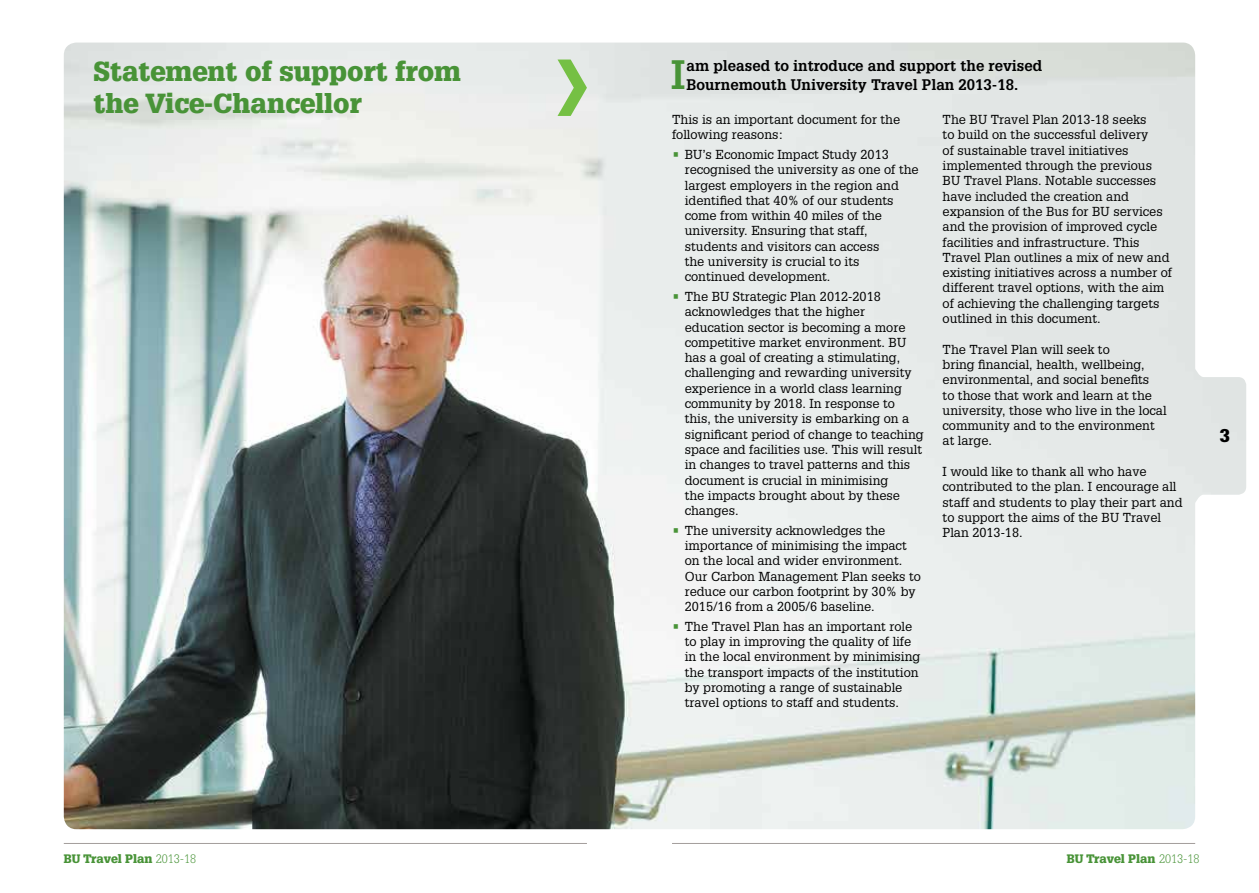
<style>
.page{position:relative;width:1259px;height:893px;background:#fff}
.page>*{position:absolute;margin:0;border:0;box-sizing:border-box;transform-origin:0 0}
.t1{font:700 40.2px "Glypha LT";color:#489337}
.t2{font:900 27px/32.4px "Glypha LT";color:#489337}
.t3{font:900 18px "Glypha LT";color:#000}
.t4{font:700 15px/18.9px "Glypha LT";color:#000}
.t5{font:12.75px/15.3px "Glypha LT";color:#000}
.t6{font:900 12px "Glypha LT";color:#489337}
.s1{color:#489337}
.s2{font-weight:300}
</style>
<div class="page">
<img style="left:64px;top:43px;width:1182px;height:786px">
<hr style="left:64px;top:843px;width:523px;height:1px;background:#a39e9c">
<hr style="left:672px;top:843px;width:523px;height:1px;background:#a39e9c">
<svg style="left:525px;top:60px;width:78px;height:56px"></svg>
<h2 class="t2" style="left:94px;top:55px;width:369px">Statement of support from the Vice-Chancellor</h2>
<h1 class="t1" style="left:671px;top:50px;width:16px">I</h1>
<p class="t4" style="left:686px;top:56px;width:357px">am pleased to introduce and support the revised<br>Bournemouth University Travel Plan 2013-18.</p>
<p class="t5" style="left:672px;top:112px;width:230px">This is an important document for the following reasons:</p>
<p class="t5" style="left:685px;top:147px;width:235px;text-indent:-13px"><span class="s1">•</span> BU’s Economic Impact Study 2013 recognised the university as one of the largest employers in the region and identified that 40% of our students come from within 40 miles of the university. Ensuring that staff, students and visitors can access<br>the university is crucial to its continued development.</p>
<p class="t5" style="left:685px;top:289px;width:240px;text-indent:-13px"><span class="s1">•</span> The BU Strategic Plan 2012-2018 acknowledges that the higher education sector is becoming a more competitive market environment. BU has a goal of creating a stimulating, challenging and rewarding university experience in a world class learning community by 2018. In response to this, the university is embarking on a significant period of change to teaching space and facilities use. This will result in changes to travel patterns and this document is crucial in minimising<br>the impacts brought about by these changes.</p>
<p class="t5" style="left:685px;top:522px;width:238px;text-indent:-13px"><span class="s1">•</span> The university acknowledges the importance of minimising the impact on the local and wider environment.<br>Our Carbon Management Plan seeks to reduce our carbon footprint by 30% by 2015/16 from a 2005/6 baseline.</p>
<p class="t5" style="left:685px;top:618px;width:237px;text-indent:-13px"><span class="s1">•</span> The Travel Plan has an important role to play in improving the quality of life in the local environment by minimising the transport impacts of the institution by promoting a range of sustainable travel options to staff and students.</p>
<p class="t5" style="left:942px;top:112px;width:231px">The BU Travel Plan 2013-18 seeks<br>to build on the successful delivery<br>of sustainable travel initiatives implemented through the previous BU Travel Plans. Notable successes have included the creation and expansion of the Bus for BU services and the provision of improved cycle facilities and infrastructure. This Travel Plan outlines a mix of new and existing initiatives across a number of different travel options, with the aim of achieving the challenging targets outlined in this document.</p>
<p class="t5" style="left:942px;top:341px;width:225px">The Travel Plan will seek to<br>bring financial, health, wellbeing, environmental, and social benefits<br>to those that work and learn at the university, those who live in the local community and to the environment at large.</p>
<p class="t5" style="left:942px;top:464px;width:241px">I would like to thank all who have contributed to the plan. I encourage all staff and students to play their part and to support the aims of the BU Travel<br>Plan 2013-18.</p>
<h3 class="t3" style="left:1220px;top:425px;width:12px">3</h3>
<p class="t6" style="left:64px;top:851px;width:134px">BU Travel Plan <span class="s2">2013-18</span></p>
<p class="t6" style="left:1067px;top:851px;width:134px">BU Travel Plan <span class="s2">2013-18</span></p>
</div>
